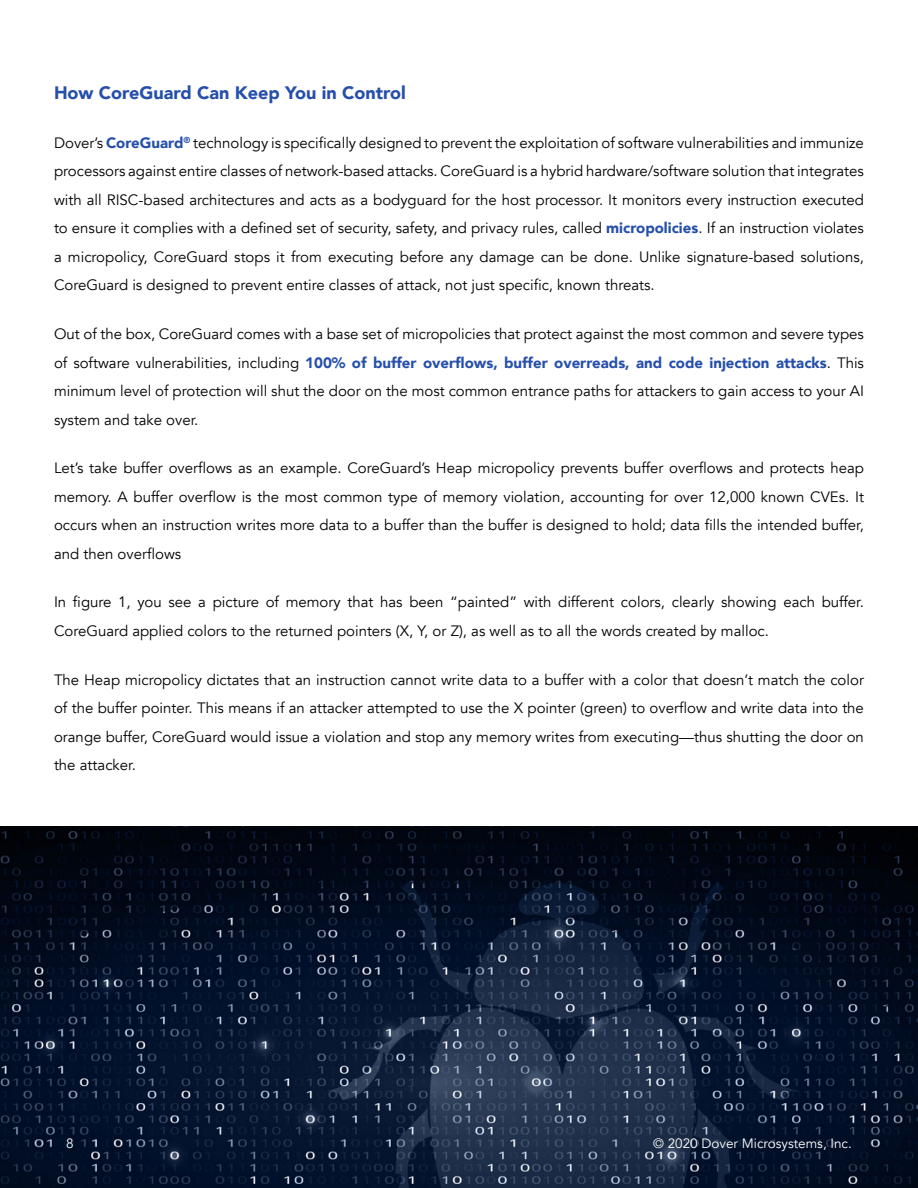
<style>
.page{position:relative;width:918px;height:1188px;background:#fff}
.page>*{position:absolute;margin:0;border:0;box-sizing:border-box;transform-origin:0 0}
.t1{font:900 18px "Avenir";color:#264fab}
.t2{font:15px/28.5px "Avenir";color:#000;text-align:justify}
.t3{font:13.5px "Avenir";color:#fff}
.s1{font-weight:900;color:#264fab}
</style>
<div class="page">
<img style="left:0;top:827px;width:918px;height:361px">
<p class="t1" style="left:54px;top:77px;width:353px">How CoreGuard Can Keep You in Control</p>
<p class="t2" style="left:54px;top:129px;width:812px">Dover’s <span class="s1">CoreGuard</span><sup>®</sup> technology is specifically designed to prevent the exploitation of software vulnerabilities and immunize processors against entire classes of network-based attacks. CoreGuard is a hybrid hardware/software solution that integrates with all RISC-based architectures and acts as a bodyguard for the host processor. It monitors every instruction executed to ensure it complies with a defined set of security, safety, and privacy rules, called <span class="s1">micropolicies</span>. If an instruction violates a micropolicy, CoreGuard stops it from executing before any damage can be done. Unlike signature-based solutions, CoreGuard is designed to prevent entire classes of attack, not just specific, known threats.</p>
<p class="t2" style="left:54px;top:320px;width:811px">Out of the box, CoreGuard comes with a base set of micropolicies that protect against the most common and severe types of software vulnerabilities, including <span class="s1">100% of buffer overflows, buffer overreads, and code injection attacks</span>. This minimum level of protection will shut the door on the most common entrance paths for attackers to gain access to your AI system and take over.</p>
<p class="t2" style="left:54px;top:454px;width:812px">Let’s take buffer overflows as an example. CoreGuard’s Heap micropolicy prevents buffer overflows and protects heap memory. A buffer overflow is the most common type of memory violation, accounting for over 12,000 known CVEs. It occurs when an instruction writes more data to a buffer than the buffer is designed to hold; data fills the intended buffer, and then overflows</p>
<p class="t2" style="left:54px;top:588px;width:811px">In figure 1, you see a picture of memory that has been “painted” with different colors, clearly showing each buffer.<br>CoreGuard applied colors to the returned pointers (X, Y, or Z), as well as to all the words created by malloc.</p>
<p class="t2" style="left:54px;top:666px;width:811px">The Heap micropolicy dictates that an instruction cannot write data to a buffer with a color that doesn’t match the color of the buffer pointer. This means if an attacker attempted to use the X pointer (green) to overflow and write data into the orange buffer, CoreGuard would issue a violation and stop any memory writes from executing—thus shutting the door on the attacker.</p>
<p class="t3" style="left:66px;top:1135px;width:9px">8</p>
<p class="t3" style="left:653px;top:1135px;width:200px">© 2020 Dover Microsystems, Inc.</p>
</div>
